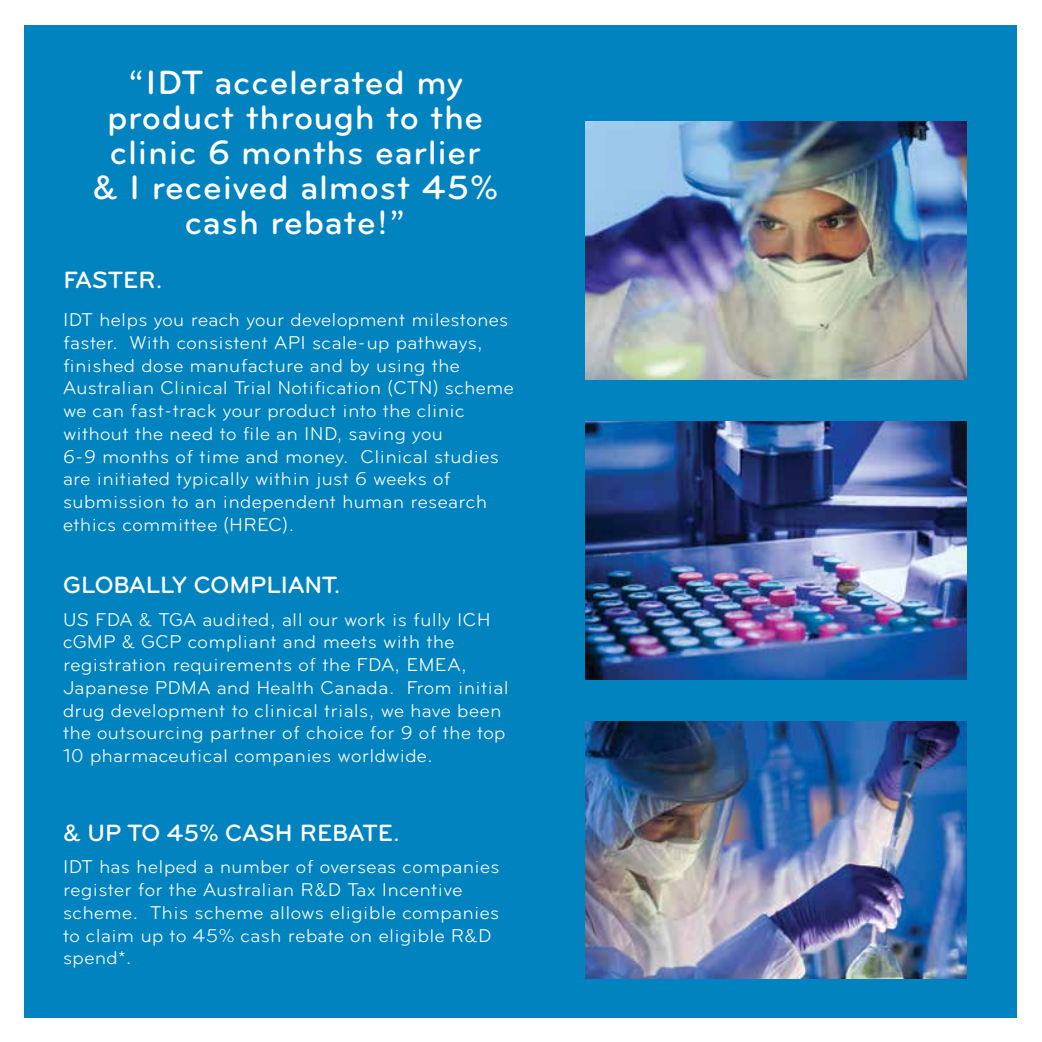
<style>
.page{position:relative;width:1042px;height:1042px;background:#fff}
.page>*{position:absolute;margin:0;border:0;box-sizing:border-box;transform-origin:0 0}
.t1{font:500 35px/35px "Bryant";letter-spacing:.02em;color:#fff;text-align:center}
.t2{font:500 24.5px "Bryant";letter-spacing:-.01em;color:#fff}
.t3{font:19.25px/22.8px "Bryant";letter-spacing:.02em;color:#fff}
</style>
<div class="page">
<div style="left:25px;top:25px;width:992px;height:992px;background:#0083bf"></div>
<img style="left:585px;top:721px;width:382px;height:258px">
<img style="left:585px;top:122px;width:382px;height:257px">
<img style="left:585px;top:421px;width:382px;height:258px">
<h1 class="t1" style="left:92px;top:65px;width:407px">“IDT accelerated my product through to the clinic 6 months earlier<br>&amp; I received almost 45% cash rebate!”</h1>
<p class="t2" style="left:63px;top:267px;width:101px">FASTER.</p>
<p class="t3" style="left:63px;top:308px;width:452px">IDT helps you reach your development milestones faster. With consistent API scale-up pathways, finished dose manufacture and by using the Australian Clinical Trial Notification (CTN) scheme we can fast-track your product into the clinic without the need to file an IND, saving you<br>6-9 months of time and money. Clinical studies are initiated typically within just 6 weeks of submission to an independent human research ethics committee (HREC).</p>
<p class="t2" style="left:63px;top:571px;width:279px">GLOBALLY COMPLIANT.</p>
<p class="t3" style="left:63px;top:608px;width:447px">US FDA &amp; TGA audited, all our work is fully ICH cGMP &amp; GCP compliant and meets with the registration requirements of the FDA, EMEA, Japanese PDMA and Health Canada. From initial drug development to clinical trials, we have been the outsourcing partner of choice for 9 of the top 10 pharmaceutical companies worldwide.</p>
<p class="t2" style="left:63px;top:819px;width:339px">&amp; UP TO 45% CASH REBATE.</p>
<p class="t3" style="left:63px;top:855px;width:438px">IDT has helped a number of overseas companies register for the Australian R&amp;D Tax Incentive scheme. This scheme allows eligible companies to claim up to 45% cash rebate on eligible R&amp;D spend*.</p>
</div>
